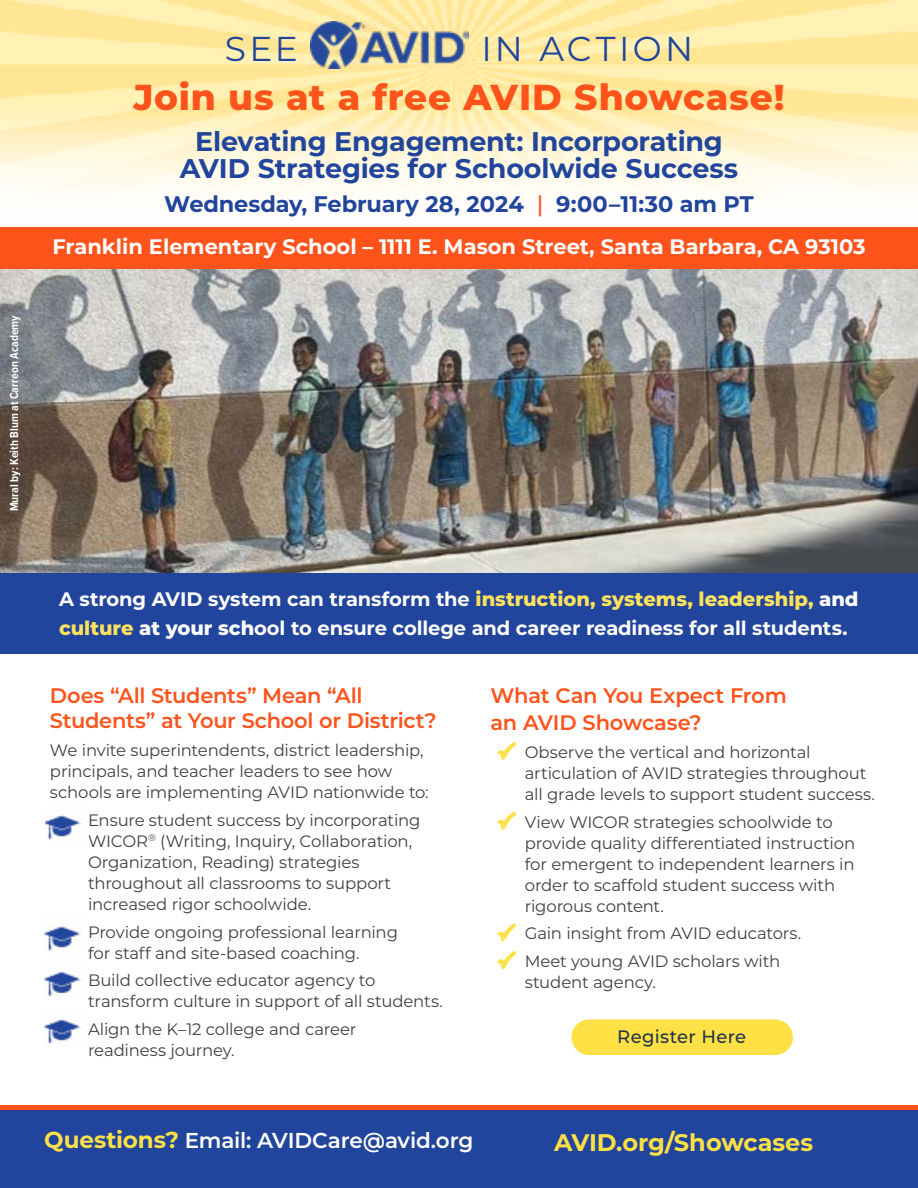
<style>
.page{position:relative;width:918px;height:1188px;background:#fff}
.page>*{position:absolute;margin:0;border:0;box-sizing:border-box;transform-origin:0 0}
.t1{font:800 36px "Montserrat";letter-spacing:.02em;color:#fe531b}
.t2{font:34.5px "Montserrat";letter-spacing:.1em;color:#21459c}
.t3{font:700 27px/27px "Montserrat";letter-spacing:-.01em;color:#21459c;text-align:center}
.t4{font:700 24px "Montserrat";color:#fde045}
.t5{font:700 22.5px "Montserrat";letter-spacing:-.005em;color:#21459c}
.t6{font:600 21.6px "Montserrat";letter-spacing:-.01em;color:#fff}
.t7{font:600 21px/25.2px "Montserrat";letter-spacing:-.015em;color:#fe531b}
.t8{font:700 21px "Montserrat";color:#fff}
.t9{font:700 19.5px/28.5px "Montserrat";letter-spacing:-.005em;color:#fff}
.t10{font:500 18px "Montserrat";letter-spacing:.015em;color:#223449}
.t11{font:16.5px/21px "Montserrat";letter-spacing:-.01em;color:#414042}
.t12{font:700 12px "Proxima Nova Cond";color:#fefefd}
.s1{font-weight:500;color:#fe531b}
.s2{font-weight:800;color:#fde25d}
.s3{font-weight:800}
.s4{font-weight:700;font-size:23.1px;color:#fde045}
</style>
<div class="page">
<img style="left:0;top:268px;width:918px;height:305px">
<img style="left:0;top:0;width:918px;height:194px">
<div style="left:0;top:573px;width:918px;height:81px;background:#21459c"></div>
<img style="left:45px;top:926px;width:36px;height:25px">
<img style="left:45px;top:971px;width:36px;height:26px">
<img style="left:45px;top:1019px;width:36px;height:25px">
<div style="left:0;top:1107px;width:918px;height:81px;background:#21459c"></div>
<img style="left:310px;top:21px;width:159px;height:47px">
<div style="left:0;top:227px;width:918px;height:41px;background:#fe531b"></div>
<hr style="left:0;top:1105px;width:918px;height:4px;background:#fe531b">
<img style="left:45px;top:815px;width:36px;height:25px">
<div style="left:571px;top:1020px;width:222px;height:35px;background:#ffe045;border-radius:18px"></div>
<p class="t12" style="left:5px;top:511px;width:198px;rotate:-90deg">Mural by: Keith Blum at Carreon Academy</p>
<h2 class="t2" style="left:225px;top:25px;width:75px">SEE</h2>
<h2 class="t2" style="left:481px;top:25px;width:213px">IN ACTION</h2>
<h1 class="t1" style="left:133px;top:71px;width:653px">Join us at a free AVID Showcase!</h1>
<h3 class="t3" style="left:180px;top:126px;width:560px">Elevating Engagement: Incorporating<br>AVID Strategies for Schoolwide Success</h3>
<h3 class="t5" style="left:164px;top:187px;width:591px">Wednesday, February 28, 2024 <span class="s1">|</span> 9:00–11:30 am PT</h3>
<p class="t8" style="left:52px;top:232px;width:815px">Franklin Elementary School – 1111 E. Mason Street, Santa Barbara, CA 93103</p>
<p class="t9" style="left:59px;top:584px;width:801px">A strong AVID system can transform the <span class="s2">instruction, systems, leadership,</span> <span class="s3">and </span><span class="s2">culture</span> <span class="s3">at your sch</span>ool to ensure college and career readiness for all students.</p>
<p class="t7" style="left:50px;top:682px;width:388px">Does “All Students” Mean “All<br>Students” at Your School or District?</p>
<p class="t11" style="left:50px;top:739px;width:380px">We invite superintendents, district leadership, principals, and teacher leaders to see how schools are implementing AVID nationwide to:</p>
<p class="t11" style="left:88px;top:809px;width:334px;text-indent:-31px">• Ensure student success by incorporating WICOR<sup>®</sup> (Writing, Inquiry, Collaboration, Organization, Reading) strategies throughout all classrooms to support increased rigor schoolwide.</p>
<p class="t11" style="left:57px;top:921px;width:343px;text-align:center">• Provide ongoing professional learning for staff and site-based coaching.</p>
<p class="t11" style="left:88px;top:969px;width:356px;text-indent:-31px">• Build collective educator agency to transform culture in support of all students.</p>
<p class="t11" style="left:88px;top:1018px;width:270px;text-indent:-31px">• Align the K–12 college and career readiness journey.</p>
<p class="t7" style="left:491px;top:681px;width:298px;line-height:27px">What Can You Expect From an AVID Showcase?</p>
<p class="t11" style="left:525px;top:741px;width:352px">Observe the vertical and horizontal articulation of AVID strategies throughout all grade levels to support student success.</p>
<p class="t11" style="left:525px;top:811px;width:332px">View WICOR strategies schoolwide to provide quality differentiated instruction for emergent to independent learners in order to scaffold student success with rigorous content.</p>
<p class="t11" style="left:525px;top:919px;width:278px;line-height:27.8px">Gain insight from AVID educators.<br>Meet young AVID scholars with</p>
<p class="t11" style="left:525px;top:971px;width:133px">student agency.</p>
<p class="t10" style="left:617px;top:1024px;width:130px">Register Here</p>
<h3 class="t6" style="left:44px;top:1125px;width:431px"><span class="s4">Questions?</span> Email: AVIDCare@avid.org</h3>
<h3 class="t4" style="left:554px;top:1125px;width:261px">AVID.org/Showcases</h3>
</div>
